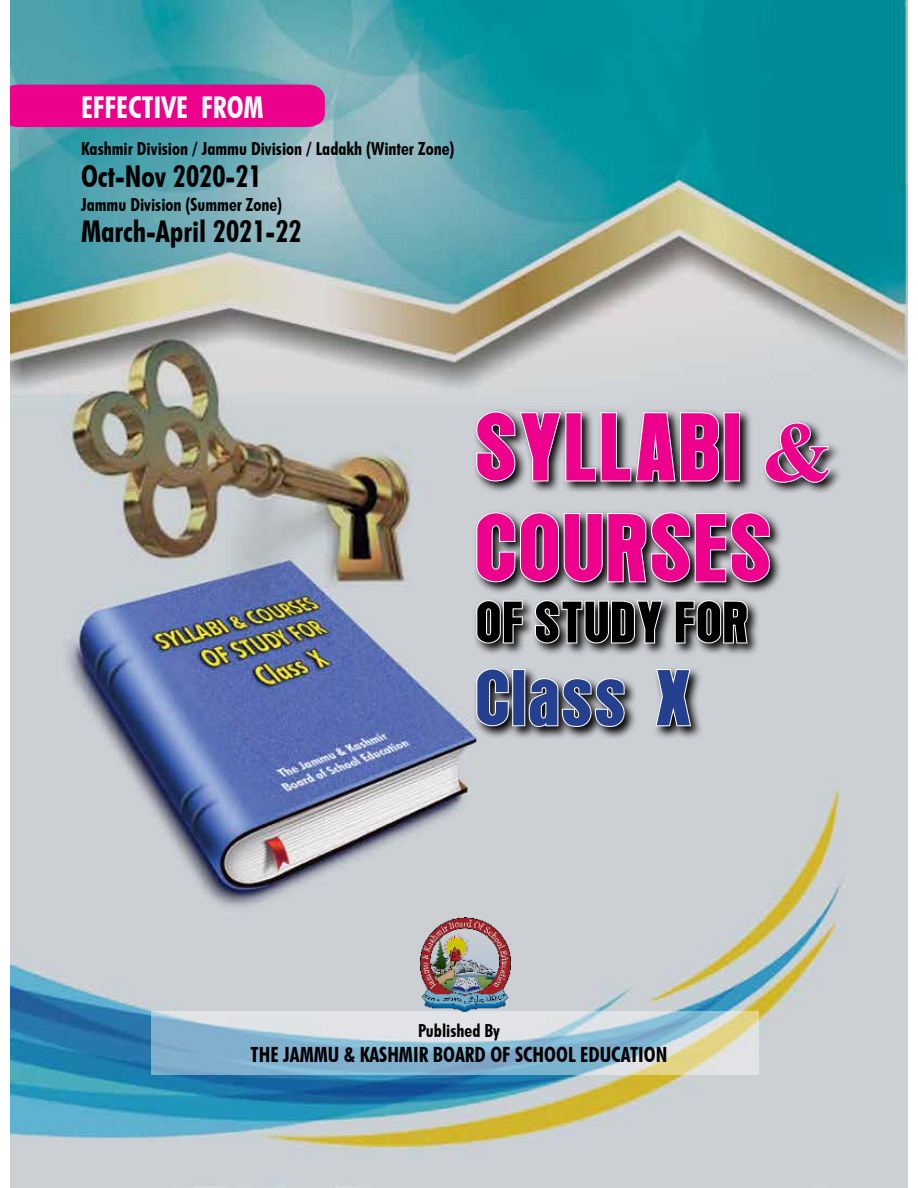
<style>
.page{position:relative;width:918px;height:1188px;background:#fff}
.page>*{position:absolute;margin:0;border:0;box-sizing:border-box;transform-origin:0 0}
.t1{font:84px/100.8px "Aurora";color:#ec008c}
.t2{font:69px "Aurora";color:#25408f}
.t3{font:51px "Aurora";color:#000}
.t4{font:700 condensed 30px "Futura BT";color:#000}
.t5{font:700 condensed 30px "Futura BT";color:#fff}
.t6{font:700 condensed 21px "Futura BT";color:#000}
.t7{font:700 condensed 18px "Futura BT";color:#000}
.s1{font-family:"Times New Roman";font-weight:700}
</style>
<div class="page">
<img style="left:10px;top:0;width:898px;height:1188px">
<svg style="left:473px;top:408px;width:369px;height:332px;background:#bbbec3"></svg>
<svg style="left:475px;top:407px;width:245px;height:76px;background:#77787a"></svg>
<div style="left:724px;top:412px;width:16px;height:70px;border:2px solid #fff"></div>
<svg style="left:764px;top:421px;width:68px;height:63px;background:#929396"></svg>
<svg style="left:475px;top:511px;width:296px;height:73px;background:#68696a"></svg>
<svg style="left:475px;top:599px;width:49px;height:46px"></svg>
<svg style="left:534px;top:599px;width:130px;height:46px"></svg>
<svg style="left:674px;top:599px;width:75px;height:46px"></svg>
<svg style="left:475px;top:667px;width:35px;height:61px"></svg>
<div style="left:512px;top:669px;width:13px;height:57px;border:2px solid #fff"></div>
<svg style="left:528px;top:677px;width:98px;height:51px"></svg>
<svg style="left:654px;top:668px;width:38px;height:60px;background:#727374"></svg>
<div style="left:10px;top:85px;width:315px;height:42px;background:#ec008c"></div>
<svg style="left:151px;top:1011px;width:608px;height:63px;background:#acc8d4"></svg>
<img style="left:420px;top:918px;width:91px;height:93px">
<h3 class="t5" style="left:81px;top:89px;width:184px">EFFECTIVE FROM</h3>
<p class="t7" style="left:81px;top:138px;width:375px">Kashmir Division / Jammu Division / Ladakh (Winter Zone)</p>
<h3 class="t4" style="left:81px;top:158px;width:182px">Oct-Nov 2020-21</h3>
<p class="t7" style="left:81px;top:194px;width:203px">Jammu Division (Summer Zone)</p>
<h3 class="t4" style="left:81px;top:214px;width:222px">March-April 2021-22</h3>
<h1 class="t1" style="left:477px;top:398px;width:357px">SYLLABI <span class="s1">&amp;<br></span>COURSES</h1>
<h3 class="t3" style="left:477px;top:590px;width:275px">OF STUDY FOR</h3>
<h2 class="t2" style="left:477px;top:655px;width:220px">Class X</h2>
<p class="t7" style="left:418px;top:1019px;width:83px">Published By</p>
<p class="t6" style="left:251px;top:1042px;width:418px">THE JAMMU &amp; KASHMIR BOARD OF SCHOOL EDUCATION</p>
</div>
